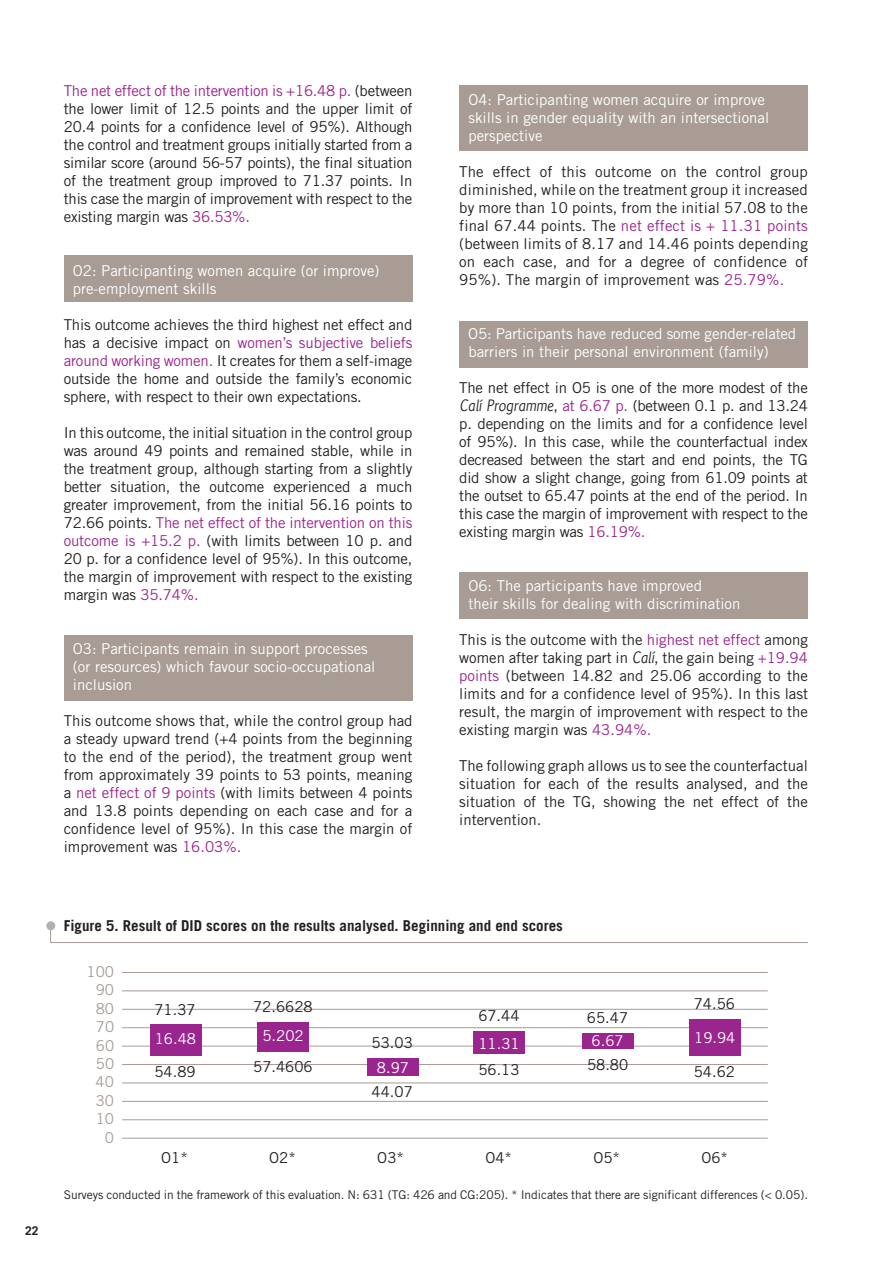
<style>
.page{position:relative;width:893px;height:1263px;background:#fff}
.page>*{position:absolute;margin:0;border:0;box-sizing:border-box;transform-origin:0 0}
.t1{font:15px/18px "Trade Gothic";color:#231f20;text-align:justify}
.t2{font:15px/18px "Trade Gothic";color:#fff}
.t3{font:700 15px "Trade Gothic";color:#231f20}
.t4{font:15px "Trade Gothic";color:#a89c95}
.t5{font:12px "Trade Gothic";letter-spacing:-.005em;color:#231f20}
.t6{font:700 12px "Trade Gothic";color:#231f20}
.s1{color:#9b258f}
.s2{font-family:"Euphemia UCAS";font-style:italic}
</style>
<div class="page">
<div style="left:459px;top:85px;width:349px;height:66px;background:#a89c95"></div>
<div style="left:64px;top:635px;width:348px;height:65px;background:#a89c95"></div>
<div style="left:64px;top:256px;width:348px;height:46px;background:#a89c95"></div>
<div style="left:459px;top:321px;width:349px;height:47px;background:#a89c95"></div>
<div style="left:459px;top:572px;width:349px;height:46px;background:#a89c95"></div>
<hr style="left:122px;top:972px;width:646px;height:1px;background:#a89c95">
<hr style="left:122px;top:990px;width:646px;height:1px;background:#a89c95">
<hr style="left:122px;top:1009px;width:646px;height:1px;background:#a89c95">
<hr style="left:122px;top:1027px;width:646px;height:1px;background:#a89c95">
<hr style="left:122px;top:1046px;width:646px;height:1px;background:#a89c95">
<hr style="left:122px;top:1064px;width:646px;height:1px;background:#a89c95">
<hr style="left:122px;top:1082px;width:646px;height:1px;background:#a89c95">
<hr style="left:122px;top:1101px;width:646px;height:1px;background:#a89c95">
<hr style="left:122px;top:1119px;width:646px;height:1px;background:#a89c95">
<hr style="left:122px;top:1138px;width:646px;height:1px;background:#a89c95">
<div style="left:150px;top:1024px;width:51px;height:31px;background:#9b258f"></div>
<div style="left:258px;top:1022px;width:51px;height:29px;background:#9b258f"></div>
<div style="left:367px;top:1059px;width:51px;height:17px;background:#9b258f"></div>
<div style="left:474px;top:1031px;width:51px;height:23px;background:#9b258f"></div>
<div style="left:582px;top:1033px;width:52px;height:15px;background:#9b258f"></div>
<div style="left:689px;top:1019px;width:51px;height:37px;background:#9b258f"></div>
<hr style="left:50px;top:942px;width:758px;height:1px;background:#a89c95">
<svg style="left:50px;top:930px;width:1px;height:12px"></svg>
<div style="left:46px;top:921px;width:9px;height:9px;background:#b0b1b5;border-radius:50%"></div>
<p class="t6" style="left:25px;top:1223px;width:15px">22</p>
<p class="t1" style="left:64px;top:81px;width:350px"><span class="s1">The net effect of the intervention is +16.48 p.</span> (between the lower limit of 12.5 points and the upper limit of 20.4 points for a confidence level of 95%). Although the control and treatment groups initially started from a similar score (around 56-57 points), the final situation of the treatment group improved to 71.37 points. In this case the margin of improvement with respect to the existing margin was <span class="s1">36.53%.</span></p>
<p class="t2" style="left:73px;top:261px;width:308px">O2: Participanting women acquire (or improve) pre-employment skills</p>
<p class="t1" style="left:64px;top:315px;width:350px">This outcome achieves the third highest net effect and has a decisive impact on <span class="s1">women’s subjective beliefs around working women.</span> It creates for them a self-image outside the home and outside the family’s economic sphere, with respect to their own expectations.</p>
<p class="t1" style="left:64px;top:423px;width:350px">In this outcome, the initial situation in the control group was around 49 points and remained stable, while in the treatment group, although starting from a slightly better situation, the outcome experienced a much greater improvement, from the initial 56.16 points to 72.66 points. <span class="s1">The net effect of the intervention on this outcome is +15.2 p.</span> (with limits between 10 p. and 20 p. for a confidence level of 95%). In this outcome, the margin of improvement with respect to the existing margin was <span class="s1">35.74%.</span></p>
<p class="t2" style="left:73px;top:639px;width:304px">O3: Participants remain in support processes (or resources) which favour socio-occupational inclusion</p>
<p class="t1" style="left:64px;top:711px;width:350px">This outcome shows that, while the control group had a steady upward trend (+4 points from the beginning to the end of the period), the treatment group went from approximately 39 points to 53 points, meaning a <span class="s1">net effect of 9 points</span> (with limits between 4 points and 13.8 points depending on each case and for a confidence level of 95%). In this case the margin of improvement was <span class="s1">16.03%.</span></p>
<p class="t2" style="left:468px;top:90px;width:302px">O4: Participanting women acquire or improve skills in gender equality with an intersectional perspective</p>
<p class="t1" style="left:459px;top:162px;width:350px">The effect of this outcome on the control group diminished, while on the treatment group it increased by more than 10 points, from the initial 57.08 to the final 67.44 points. The <span class="s1">net effect is + 11.31 points </span>(between limits of 8.17 and 14.46 points depending on each case, and for a degree of confidence of 95%). The margin of improvement was <span class="s1">25.79%.</span></p>
<p class="t2" style="left:468px;top:324px;width:330px">O5: Participants have reduced some gender-related barriers in their personal environment (family)</p>
<p class="t1" style="left:459px;top:378px;width:350px">The net effect in O5 is one of the more modest of the <span class="s2">Calí Programme</span>, <span class="s1">at 6.67 p.</span> (between 0.1 p. and 13.24 p. depending on the limits and for a confidence level of 95%). In this case, while the counterfactual index decreased between the start and end points, the TG did show a slight change, going from 61.09 points at the outset to 65.47 points at the end of the period. In this case the margin of improvement with respect to the existing margin was <span class="s1">16.19%.</span></p>
<p class="t2" style="left:468px;top:576px;width:274px">O6: The participants have improved<br>their skills for dealing with discrimination</p>
<p class="t1" style="left:459px;top:630px;width:350px">This is the outcome with the <span class="s1">highest net effect</span> among women after taking part in <span class="s2">Calí</span>, the gain being <span class="s1">+19.94 points</span> (between 14.82 and 25.06 according to the limits and for a confidence level of 95%). In this last result, the margin of improvement with respect to the existing margin was <span class="s1">43.94%.</span></p>
<p class="t1" style="left:459px;top:756px;width:350px">The following graph allows us to see the counterfactual situation for each of the results analysed, and the situation of the TG, showing the net effect of the intervention.</p>
<p class="t3" style="left:64px;top:916px;width:501px">Figure 5. Result of DID scores on the results analysed. Beginning and end scores</p>
<p class="t4" style="left:87px;top:963px;width:29px">100</p>
<p class="t4" style="left:96px;top:981px;width:20px">90</p>
<p class="t4" style="left:96px;top:999px;width:20px">80</p>
<p class="t4" style="left:96px;top:1018px;width:20px">70</p>
<p class="t4" style="left:96px;top:1036px;width:20px">60</p>
<p class="t4" style="left:96px;top:1054px;width:20px">50</p>
<p class="t4" style="left:96px;top:1073px;width:20px">40</p>
<p class="t4" style="left:96px;top:1091px;width:20px">30</p>
<p class="t4" style="left:96px;top:1110px;width:20px">10</p>
<p class="t4" style="left:105px;top:1128px;width:11px">0</p>
<p class="t1" style="left:154px;top:1001px;width:43px">71.37</p>
<p class="t1" style="left:253px;top:998px;width:61px">72.6628</p>
<p class="t1" style="left:478px;top:1007px;width:43px">67.44</p>
<p class="t1" style="left:587px;top:1008px;width:43px">65.47</p>
<p class="t1" style="left:694px;top:995px;width:43px">74.56</p>
<p class="t2" style="left:155px;top:1030px;width:43px">16.48</p>
<p class="t2" style="left:262px;top:1027px;width:43px">5.202</p>
<p class="t1" style="left:372px;top:1034px;width:43px">53.03</p>
<p class="t2" style="left:478px;top:1034px;width:43px">11.31</p>
<p class="t2" style="left:592px;top:1031px;width:34px">6.67</p>
<p class="t2" style="left:694px;top:1028px;width:43px">19.94</p>
<p class="t1" style="left:154px;top:1062px;width:43px">54.89</p>
<p class="t1" style="left:253px;top:1058px;width:61px">57.4606</p>
<p class="t2" style="left:377px;top:1059px;width:34px">8.97</p>
<p class="t1" style="left:478px;top:1061px;width:43px">56.13</p>
<p class="t1" style="left:587px;top:1055px;width:43px">58.80</p>
<p class="t1" style="left:694px;top:1062px;width:43px">54.62</p>
<p class="t1" style="left:372px;top:1082px;width:43px">44.07</p>
<p class="t1" style="left:161px;top:1149px;width:28px">O1*</p>
<p class="t1" style="left:269px;top:1149px;width:28px">O2*</p>
<p class="t1" style="left:377px;top:1149px;width:28px">O3*</p>
<p class="t1" style="left:485px;top:1149px;width:28px">O4*</p>
<p class="t1" style="left:593px;top:1149px;width:28px">O5*</p>
<p class="t1" style="left:701px;top:1149px;width:28px">O6*</p>
<p class="t5" style="left:64px;top:1187px;width:746px">Surveys conducted in the framework of this evaluation. N: 631 (TG: 426 and CG:205). * Indicates that there are significant differences (&lt; 0.05).</p>
</div>
